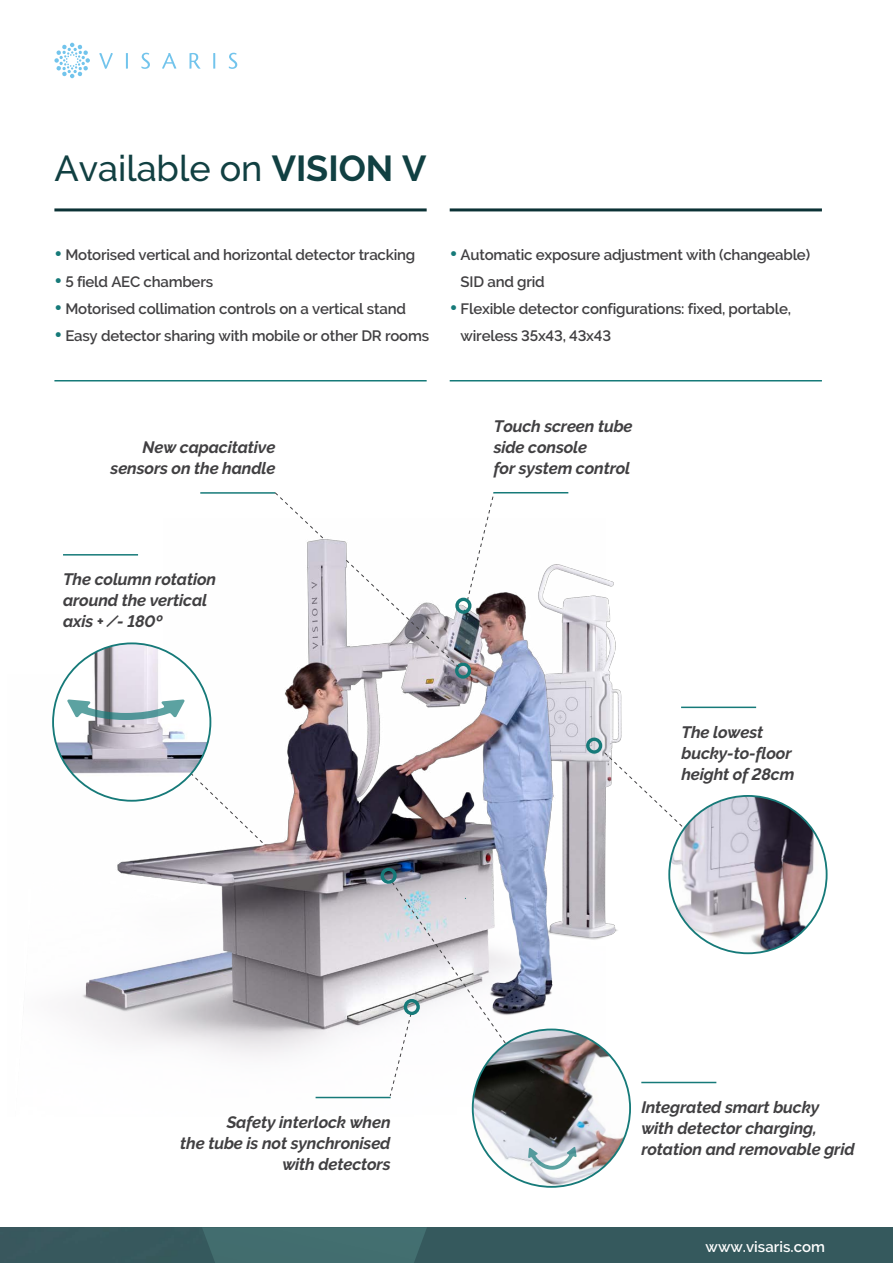
<style>
.page{position:relative;width:893px;height:1263px;background:#fff}
.page>*{position:absolute;margin:0;border:0;box-sizing:border-box;transform-origin:0 0}
.t1{font:500 36px "Raleway";color:#114042}
.t2{font:italic 700 16.5px/21px "Raleway";letter-spacing:-.01em;color:#414042}
.t3{font:600 15px/27px "Raleway";letter-spacing:-.015em;color:#414042}
.t4{font:600 15px "Raleway";color:#fff}
.s1{font-weight:700}
.s2{font-weight:900;font-size:21px;color:#167a79}
</style>
<div class="page">
<div style="left:0;top:1227px;width:893px;height:36px;background:#35595d"></div>
<div style="left:202px;top:1227px;width:225px;height:36px;background:#426e6f"></div>
<svg style="left:54px;top:43px;width:36px;height:35px"></svg>
<svg style="left:99px;top:53px;width:14px;height:16px"></svg>
<svg style="left:126px;top:53px;width:2px;height:16px"></svg>
<svg style="left:141px;top:53px;width:9px;height:16px"></svg>
<svg style="left:162px;top:53px;width:14px;height:16px"></svg>
<svg style="left:189px;top:53px;width:12px;height:16px"></svg>
<svg style="left:213px;top:53px;width:2px;height:16px"></svg>
<svg style="left:229px;top:53px;width:8px;height:16px"></svg>
<hr style="left:54px;top:208px;width:373px;height:3px;background:#0b3235">
<hr style="left:54px;top:380px;width:373px;height:1px;background:#167a79">
<hr style="left:450px;top:208px;width:372px;height:3px;background:#0b3235">
<hr style="left:450px;top:380px;width:372px;height:1px;background:#167a79">
<img style="left:605px;top:579px;width:17px;height:358px">
<img style="left:52px;top:539px;width:553px;height:574px">
<hr style="left:316px;top:1097px;width:75px;height:1px;background:#167a79">
<hr style="left:681px;top:707px;width:75px;height:1px;background:#167a79">
<hr style="left:63px;top:554px;width:75px;height:1px;background:#167a79">
<hr style="left:493px;top:492px;width:75px;height:1px;background:#167a79">
<hr style="left:200px;top:492px;width:75px;height:2px;background:#167a79">
<hr style="left:641px;top:1082px;width:75px;height:1px;background:#167a79">
<div style="left:586px;top:737px;width:16px;height:17px;border:3px solid #167a79;border-radius:50%"></div>
<svg style="left:377px;top:867px;width:168px;height:232px"></svg>
<svg style="left:467px;top:492px;width:27px;height:109px"></svg>
<div style="left:455px;top:662px;width:16px;height:17px;border:3px solid #167a79;border-radius:50%"></div>
<div style="left:455px;top:598px;width:16px;height:16px;border:3px solid #167a79;border-radius:50%"></div>
<img style="left:53px;top:643px;width:157px;height:158px;border-radius:79px">
<img style="left:473px;top:1029px;width:157px;height:158px;border-radius:79px">
<svg style="left:67px;top:699px;width:263px;height:209px"></svg>
<svg style="left:528px;top:1147px;width:48px;height:23px"></svg>
<svg style="left:346px;top:559px;width:113px;height:108px"></svg>
<svg style="left:604px;top:752px;width:113px;height:108px"></svg>
<svg style="left:274px;top:492px;width:51px;height:48px"></svg>
<img style="left:669px;top:796px;width:158px;height:157px;border-radius:79px">
<h1 class="t1" style="left:54px;top:148px;width:373px">Available on <span class="s1">VISION V</span></h1>
<p class="t3" style="left:54px;top:241px;width:362px"><span class="s2">•</span> Motorised vertical and horizontal detector tracking</p>
<p class="t3" style="left:54px;top:268px;width:160px"><span class="s2">•</span> 5 field AEC chambers</p>
<p class="t3" style="left:54px;top:295px;width:353px"><span class="s2">•</span> Motorised collimation controls on a vertical stand</p>
<p class="t3" style="left:54px;top:322px;width:376px"><span class="s2">•</span> Easy detector sharing with mobile or other DR rooms</p>
<p class="t3" style="left:461px;top:241px;width:351px;text-indent:-11px"><span class="s2">•</span> Automatic exposure adjustment with (changeable)<br>SID and grid</p>
<p class="t3" style="left:461px;top:295px;width:332px;text-indent:-11px"><span class="s2">•</span> Flexible detector configurations: fixed, portable, wireless 35x43, 43x43</p>
<p class="t2" style="left:111px;top:436px;width:166px;text-align:right">New capacitative sensors on the handle</p>
<p class="t2" style="left:494px;top:415px;width:140px">Touch screen tube side console<br>for system control</p>
<p class="t2" style="left:63px;top:569px;width:155px">The column rotation around the vertical axis + ∕- 180º</p>
<p class="t2" style="left:681px;top:722px;width:114px">The lowest bucky-to-floor height of 28cm</p>
<p class="t2" style="left:180px;top:1112px;width:212px;text-align:right">Safety interlock when<br>the tube is not synchronised with detectors</p>
<p class="t2" style="left:641px;top:1097px;width:215px">Integrated smart bucky with detector charging, rotation and removable grid</p>
<p class="t4" style="left:706px;top:1238px;width:121px">www.visaris.com</p>
</div>
